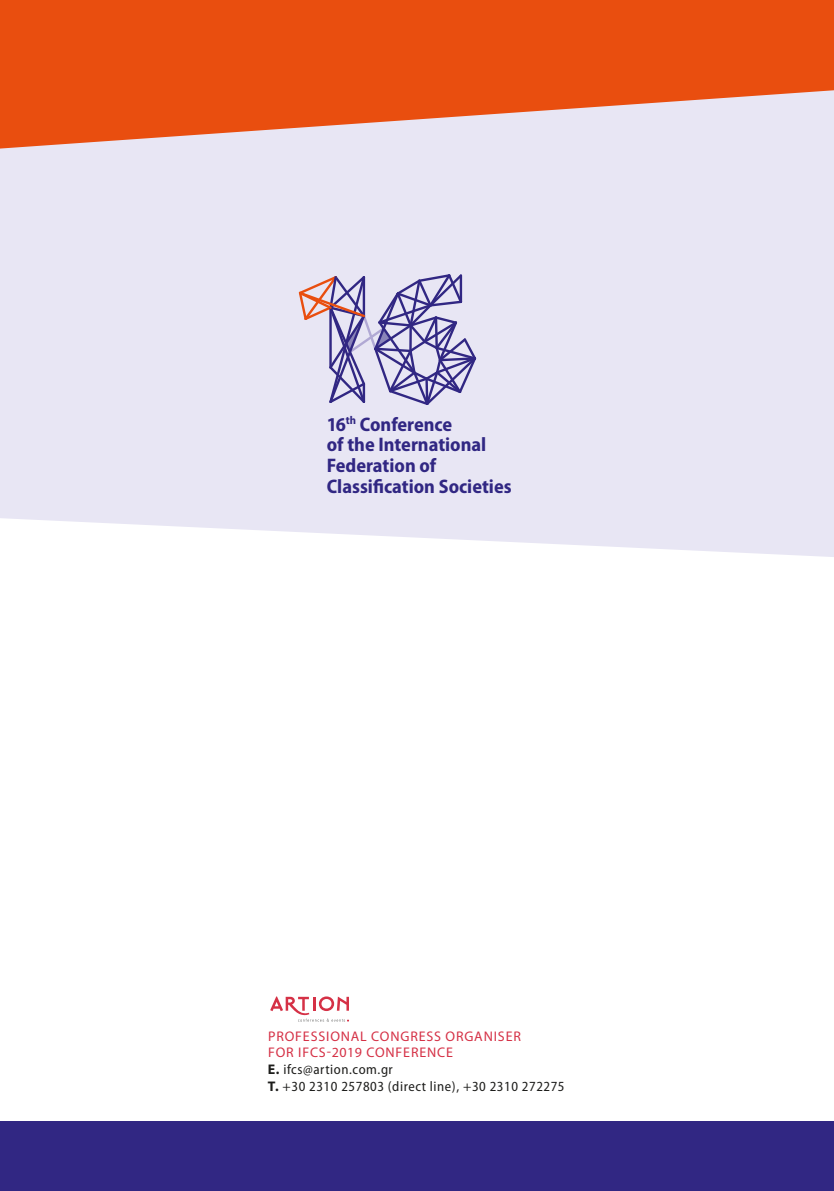
<style>
.page{position:relative;width:834px;height:1191px;background:#fff}
.page>*{position:absolute;margin:0;border:0;box-sizing:border-box;transform-origin:0 0}
.t1{font:700 semi-condensed 19.6px "Myriad Pro";color:#312783}
.t2{font:semi-condensed 14px "Myriad Pro";letter-spacing:.04em;color:#1d1d1b}
.t3{font:14px "Myriad Pro";letter-spacing:.06em;color:#d53146}
.s1{font-weight:700;font-stretch:normal}
</style>
<div class="page">
<div style="left:0;top:149px;width:833px;height:408px;background:#e8e6f4"></div>
<svg style="left:297px;top:272px;width:181px;height:135px;background:#bfb8d6"></svg>
<svg style="left:270px;top:996px;width:79px;height:25px"></svg>
<svg style="left:0;top:0;width:833px;height:149px;background:#e86c3c"></svg>
<div style="left:0;top:1121px;width:833px;height:70px;background:#312783"></div>
<p class="t1" style="left:327px;top:413px;width:127px">16<sup>th</sup> Conference</p>
<p class="t1" style="left:327px;top:434px;width:161px">of the International</p>
<p class="t1" style="left:327px;top:455px;width:111px">Federation of</p>
<p class="t1" style="left:327px;top:475px;width:186px">Classification Societies</p>
<p class="t3" style="left:268px;top:1028px;width:254px">PROFESSIONAL CONGRESS ORGANISER</p>
<p class="t3" style="left:268px;top:1045px;width:186px">FOR IFCS-2019 CONFERENCE</p>
<p class="t2" style="left:268px;top:1061px;width:126px"><span class="s1">E.</span> ifcs@artion.com.gr</p>
<p class="t2" style="left:268px;top:1078px;width:298px"><span class="s1">T.</span> +30 2310 257803 (direct line), +30 2310 272275</p>
</div>
